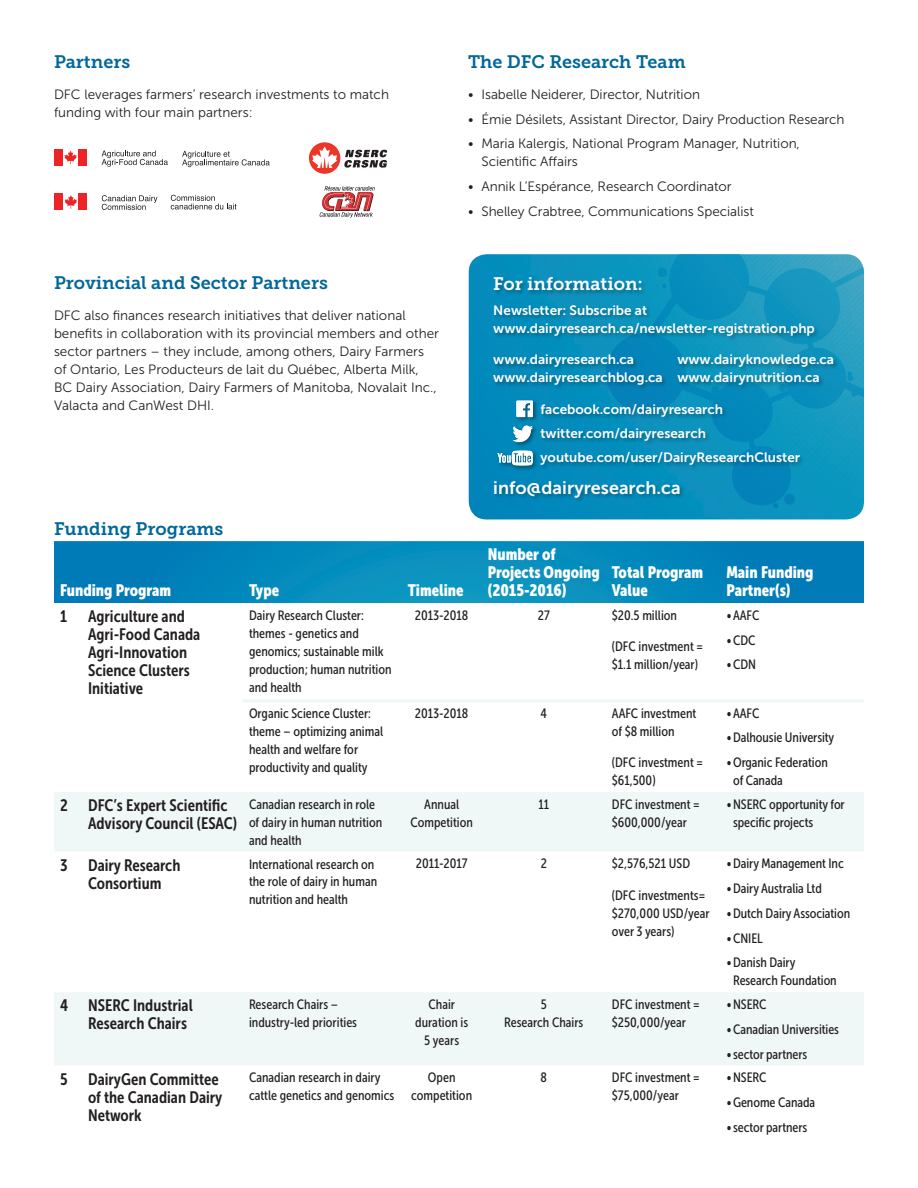
<style>
.page{position:relative;width:918px;height:1188px;background:#fff}
.page>*{position:absolute;margin:0;border:0;box-sizing:border-box;transform-origin:0 0}
.t1{font:18px "Museo Slab 700";color:#006799}
.t2{font:18px "Museo Sans 700";color:#fff}
.t3{font:18px "Museo Slab 700";color:#fff}
.t4{font:16.5px/18px "Museo Sans Cond 700";color:#231f20}
.t5{font:16.5px/18px "Museo Sans Cond 900";color:#fff}
.t6{font:13.5px/18px "Museo Sans Cond 500";color:#231f20}
.t7{font:13.5px/18px "Museo Sans 300";color:#231f20}
.t8{font:13.5px/18px "Museo Sans 700";color:#fff}
</style>
<div class="page">
<svg style="left:320px;top:186px;width:55px;height:32px"></svg>
<div style="left:55px;top:149px;width:8px;height:16px;background:#ee2325"></div>
<svg style="left:64px;top:151px;width:13px;height:13px"></svg>
<div style="left:79px;top:149px;width:8px;height:16px;background:#ee2325"></div>
<svg style="left:182px;top:151px;width:88px;height:16px"></svg>
<svg style="left:102px;top:150px;width:66px;height:17px"></svg>
<div style="left:55px;top:194px;width:8px;height:16px;background:#ee2325"></div>
<svg style="left:65px;top:195px;width:12px;height:14px"></svg>
<div style="left:79px;top:194px;width:8px;height:16px;background:#ee2325"></div>
<svg style="left:102px;top:195px;width:55px;height:15px"></svg>
<svg style="left:171px;top:195px;width:65px;height:15px"></svg>
<svg style="left:309px;top:142px;width:79px;height:32px"></svg>
<svg style="left:54px;top:541px;width:810px;height:62px;background:#0486bb"></svg>
<svg style="left:54px;top:792px;width:810px;height:273px"></svg>
<hr style="left:243px;top:699px;width:159px;height:3px;background:#eff8f7">
<hr style="left:402px;top:699px;width:80px;height:3px;background:#eff8f7">
<hr style="left:482px;top:699px;width:124px;height:3px;background:#eff8f7">
<hr style="left:606px;top:699px;width:114px;height:3px;background:#eff8f7">
<hr style="left:720px;top:699px;width:144px;height:3px;background:#eff8f7">
<img style="left:469px;top:254px;width:394px;height:265px">
<svg style="left:602px;top:254px;width:262px;height:254px;background:#1e9ac0"></svg>
<div style="left:492px;top:276px;width:347px;height:227px;background:#09313f;opacity:.45"></div>
<div style="left:496px;top:399px;width:43px;height:72px;background:#08b"></div>
<div style="left:515px;top:399px;width:24px;height:24px;background:#09313f;opacity:.45"></div>
<div style="left:512px;top:425px;width:26px;height:23px;background:#09313f;opacity:.45"></div>
<div style="left:501px;top:454px;width:11px;height:14px;background:#0079a8"></div>
<div style="left:496px;top:452px;width:12px;height:16px;background:#09313f;opacity:.45"></div>
<div style="left:511px;top:450px;width:28px;height:21px;background:#09313f;opacity:.45"></div>
<svg style="left:516px;top:401px;width:17px;height:16px"></svg>
<svg style="left:513px;top:426px;width:20px;height:16px"></svg>
<svg style="left:498px;top:451px;width:35px;height:14px"></svg>
<h1 class="t1" style="left:54px;top:51px;width:78px">Partners</h1>
<p class="t7" style="left:54px;top:85px;width:337px">DFC leverages farmers’ research investments to match funding with four main partners:</p>
<h1 class="t1" style="left:54px;top:272px;width:275px">Provincial and Sector Partners</h1>
<p class="t7" style="left:54px;top:307px;width:387px">DFC also finances research initiatives that deliver national benefits in collaboration with its provincial members and other sector partners – they include, among others, Dairy Farmers of Ontario, Les Producteurs de lait du Québec, Alberta Milk, BC Dairy Association, Dairy Farmers of Manitoba, Novalait Inc., Valacta and CanWest DHI.</p>
<h1 class="t1" style="left:54px;top:518px;width:171px">Funding Programs</h1>
<h1 class="t1" style="left:468px;top:51px;width:219px">The DFC Research Team</h1>
<p class="t7" style="left:468px;top:85px;width:234px">• Isabelle Neiderer, Director, Nutrition</p>
<p class="t7" style="left:468px;top:110px;width:378px">• Émie Désilets, Assistant Director, Dairy Production Research</p>
<p class="t7" style="left:482px;top:135px;width:320px;text-indent:-14px">• Maria Kalergis, National Program Manager, Nutrition,<br>Scientific Affairs</p>
<p class="t7" style="left:468px;top:178px;width:265px">• Annik L’Espérance, Research Coordinator</p>
<p class="t7" style="left:468px;top:202px;width:287px">• Shelley Crabtree, Communications Specialist</p>
<h1 class="t3" style="left:493px;top:274px;width:151px">For information:</h1>
<p class="t8" style="left:493px;top:301px;width:323px">Newsletter: Subscribe at www.dairyresearch.ca/newsletter-registration.php</p>
<p class="t8" style="left:493px;top:351px;width:171px">www.dairyresearch.ca www.dairyresearchblog.ca</p>
<p class="t8" style="left:677px;top:351px;width:158px">www.dairyknowledge.ca www.dairynutrition.ca</p>
<p class="t8" style="left:541px;top:397px;width:261px;line-height:24px">facebook.com/dairyresearch twitter.com/dairyresearch youtube.com/user/DairyResearchCluster</p>
<h1 class="t2" style="left:493px;top:477px;width:189px">info@dairyresearch.ca</h1>
<p class="t5" style="left:60px;top:581px;width:113px">Funding Program</p>
<p class="t5" style="left:249px;top:581px;width:32px">Type</p>
<p class="t5" style="left:408px;top:581px;width:57px">Timeline</p>
<p class="t5" style="left:488px;top:545px;width:114px">Number of<br>Projects Ongoing (2015-2016)</p>
<p class="t5" style="left:612px;top:563px;width:93px">Total Program<br>Value</p>
<p class="t5" style="left:726px;top:563px;width:89px">Main Funding<br>Partner(s)</p>
<p class="t4" style="left:60px;top:607px;width:8px">1</p>
<p class="t4" style="left:88px;top:607px;width:114px">Agriculture and<br>Agri-Food Canada<br>Agri-Innovation<br>Science Clusters<br>Initiative</p>
<p class="t6" style="left:249px;top:606px;width:144px">Dairy Research Cluster: themes - genetics and genomics; sustainable milk production; human nutrition and health</p>
<p class="t6" style="left:415px;top:606px;width:55px">2013-2018</p>
<p class="t6" style="left:538px;top:606px;width:13px">27</p>
<p class="t6" style="left:612px;top:606px;width:67px">$20.5 million</p>
<p class="t6" style="left:612px;top:638px;width:93px">(DFC investment = $1.1 million/year)</p>
<p class="t6" style="left:249px;top:704px;width:136px">Organic Science Cluster: theme – optimizing animal health and welfare for productivity and quality</p>
<p class="t6" style="left:415px;top:704px;width:55px">2013-2018</p>
<p class="t6" style="left:541px;top:704px;width:8px">4</p>
<p class="t6" style="left:612px;top:704px;width:86px">AAFC investment of $8 million</p>
<p class="t6" style="left:612px;top:754px;width:93px">(DFC investment = $61,500)</p>
<p class="t6" style="left:726px;top:606px;width:35px">•AAFC</p>
<p class="t6" style="left:726px;top:631px;width:31px">•CDC</p>
<p class="t6" style="left:726px;top:656px;width:31px">•CDN</p>
<p class="t6" style="left:726px;top:704px;width:35px">•AAFC</p>
<p class="t6" style="left:726px;top:729px;width:110px">•Dalhousie University</p>
<p class="t6" style="left:733px;top:754px;width:96px;text-indent:-7px">•Organic Federation of Canada</p>
<p class="t4" style="left:88px;top:796px;width:150px;text-indent:-28px">2 DFC’s Expert Scientific<br>Advisory Council (ESAC)</p>
<p class="t6" style="left:249px;top:795px;width:135px">Canadian research in role of dairy in human nutrition and health</p>
<p class="t6" style="left:410px;top:795px;width:64px;text-align:center">Annual<br>Competition</p>
<p class="t6" style="left:538px;top:795px;width:12px">11</p>
<p class="t6" style="left:612px;top:795px;width:89px">DFC investment = $600,000/year</p>
<p class="t6" style="left:733px;top:795px;width:113px;text-indent:-7px">•NSERC opportunity for specific projects</p>
<p class="t4" style="left:60px;top:856px;width:122px;text-align:center">3 Dairy Research<br>Consortium</p>
<p class="t6" style="left:249px;top:855px;width:130px">International research on the role of dairy in human nutrition and health</p>
<p class="t6" style="left:416px;top:855px;width:53px">2011-2017</p>
<p class="t6" style="left:541px;top:855px;width:8px">2</p>
<p class="t6" style="left:612px;top:855px;width:80px">$2,576,521 USD</p>
<p class="t6" style="left:726px;top:855px;width:119px">•Dairy Management Inc</p>
<p class="t6" style="left:726px;top:880px;width:97px">•Dairy Australia Ltd</p>
<p class="t6" style="left:726px;top:904px;width:125px">•Dutch Dairy Association</p>
<p class="t6" style="left:726px;top:929px;width:38px">•CNIEL</p>
<p class="t6" style="left:733px;top:954px;width:105px;text-indent:-7px">•Danish Dairy<br>Research Foundation</p>
<p class="t6" style="left:612px;top:886px;width:99px">(DFC investments= $270,000 USD/year over 3 years)</p>
<p class="t4" style="left:88px;top:997px;width:106px;text-indent:-28px">4 NSERC Industrial<br>Research Chairs</p>
<p class="t6" style="left:249px;top:996px;width:110px">Research Chairs – industry-led priorities</p>
<p class="t6" style="left:415px;top:996px;width:54px;text-align:center">Chair duration is<br>5 years</p>
<p class="t6" style="left:504px;top:996px;width:81px;text-align:center">5<br>Research Chairs</p>
<p class="t6" style="left:612px;top:996px;width:89px">DFC investment = $250,000/year</p>
<p class="t6" style="left:726px;top:996px;width:42px">•NSERC</p>
<p class="t6" style="left:726px;top:1020px;width:114px">•Canadian Universities</p>
<p class="t6" style="left:726px;top:1045px;width:82px">•sector partners</p>
<p class="t4" style="left:88px;top:1070px;width:136px;text-indent:-28px">5 DairyGen Committee of the Canadian Dairy<br>Network</p>
<p class="t6" style="left:249px;top:1069px;width:147px">Canadian research in dairy cattle genetics and genomics</p>
<p class="t6" style="left:411px;top:1069px;width:62px;text-align:center">Open competition</p>
<p class="t6" style="left:541px;top:1069px;width:8px">8</p>
<p class="t6" style="left:612px;top:1069px;width:89px">DFC investment = $75,000/year</p>
<p class="t6" style="left:726px;top:1069px;width:42px">•NSERC</p>
<p class="t6" style="left:726px;top:1093px;width:90px">•Genome Canada</p>
<p class="t6" style="left:726px;top:1118px;width:82px">•sector partners</p>
</div>
